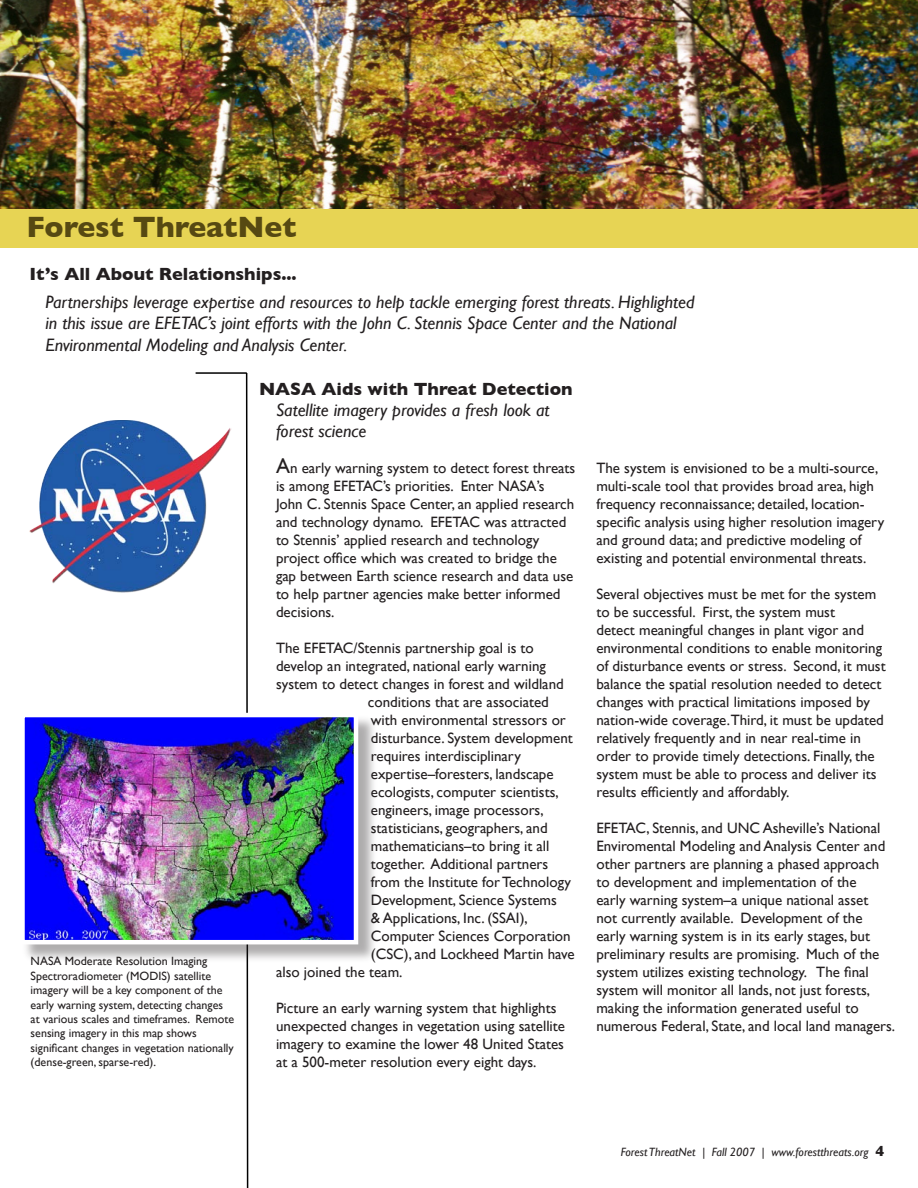
<style>
.page{position:relative;width:918px;height:1188px;background:#fff}
.page>*{position:absolute;margin:0;border:0;box-sizing:border-box;transform-origin:0 0}
.t1{font:700 30px "Gill Sans";color:#564912}
.t2{font:italic 18px/21.6px "Gill Sans";color:#231f20}
.t3{font:700 18px "Gill Sans";color:#231f20}
.t4{font:15px/18px "Gill Sans";color:#231f20}
.t5{font:12px/14.4px "Gill Sans";color:#231f20}
.t6{font:italic 12px "Gill Sans";color:#231f20}
.s1{font-size:21px}
.s2{font-weight:700;font-style:normal;font-size:15px}
</style>
<div class="page">
<img style="left:0;top:0;width:918px;height:209px">
<hr style="left:196px;top:372px;width:51px;height:2px;background:#000">
<svg style="left:245px;top:372px;width:4px;height:816px"></svg>
<div style="left:0;top:209px;width:918px;height:39px;background:#e7d454"></div>
<img style="left:29px;top:420px;width:202px;height:172px">
<div style="left:22px;top:714px;width:356px;height:251px;background:#231f20;opacity:.37"></div>
<img style="left:25px;top:718px;width:328px;height:221px">
<div style="left:20px;top:713px;width:338px;height:231px;border:4px solid #fff"></div>
<h1 class="t1" style="left:26px;top:209px;width:272px">Forest ThreatNet</h1>
<p class="t3" style="left:29px;top:264px;width:269px">It’s All About Relationships...</p>
<p class="t2" style="left:46px;top:291px;width:651px">Partnerships leverage expertise and resources to help tackle emerging forest threats. Highlighted in this issue are EFETAC’s joint efforts with the John C. Stennis Space Center and the National<br>Environmental Modeling and Analysis Center.</p>
<p class="t5" style="left:31px;top:954px;width:205px">NASA Moderate Resolution Imaging Spectroradiometer (MODIS) satellite imagery will be a key component of the early warning system, detecting changes at various scales and timeframes. Remote sensing imagery in this map shows significant changes in vegetation nationally (dense-green, sparse-red).</p>
<p class="t3" style="left:259px;top:379px;width:315px">NASA Aids with Threat Detection</p>
<p class="t2" style="left:276px;top:399px;width:275px">Satellite imagery provides a fresh look at forest science</p>
<p class="t4" style="left:276px;top:459px;width:301px"><span class="s1">A</span>n early warning system to detect forest threats is among EFETAC’s priorities. Enter NASA’s<br>John C. Stennis Space Center, an applied research and technology dynamo. EFETAC was attracted to Stennis’ applied research and technology project office which was created to bridge the gap between Earth science research and data use to help partner agencies make better informed decisions.</p>
<p class="t4" style="left:276px;top:639px;width:259px">The EFETAC/Stennis partnership goal is to</p>
<p class="t4" style="left:276px;top:657px;width:271px">develop an integrated, national early warning</p>
<p class="t4" style="left:276px;top:675px;width:289px">system to detect changes in forest and wildland</p>
<p class="t4" style="left:368px;top:693px;width:183px">conditions that are associated</p>
<p class="t4" style="left:371px;top:711px;width:197px">with environmental stressors or</p>
<p class="t4" style="left:371px;top:729px;width:204px">disturbance. System development</p>
<p class="t4" style="left:371px;top:747px;width:152px">requires interdisciplinary</p>
<p class="t4" style="left:371px;top:765px;width:184px">expertise–foresters, landscape</p>
<p class="t4" style="left:371px;top:783px;width:189px">ecologists, computer scientists,</p>
<p class="t4" style="left:371px;top:801px;width:174px">engineers, image processors,</p>
<p class="t4" style="left:371px;top:819px;width:178px">statisticians, geographers, and</p>
<p class="t4" style="left:371px;top:837px;width:180px">mathematicians–to bring it all</p>
<p class="t4" style="left:371px;top:855px;width:179px">together. Additional partners</p>
<p class="t4" style="left:371px;top:873px;width:202px">from the Institute for Technology</p>
<p class="t4" style="left:371px;top:891px;width:187px">Development, Science Systems</p>
<p class="t4" style="left:371px;top:909px;width:158px">&amp; Applications, Inc. (SSAI),</p>
<p class="t4" style="left:371px;top:927px;width:201px">Computer Sciences Corporation</p>
<p class="t4" style="left:371px;top:945px;width:205px">(CSC), and Lockheed Martin have</p>
<p class="t4" style="left:276px;top:963px;width:128px">also joined the team.</p>
<p class="t4" style="left:276px;top:999px;width:291px">Picture an early warning system that highlights unexpected changes in vegetation using satellite imagery to examine the lower 48 United States at a 500-meter resolution every eight days.</p>
<p class="t4" style="left:596px;top:459px;width:289px">The system is envisioned to be a multi-source, multi-scale tool that provides broad area, high frequency reconnaissance; detailed, location&shy;specific analysis using higher resolution imagery and ground data; and predictive modeling of existing and potential environmental threats.</p>
<p class="t4" style="left:596px;top:585px;width:291px">Several objectives must be met for the system to be successful. First, the system must<br>detect meaningful changes in plant vigor and environmental conditions to enable monitoring of disturbance events or stress. Second, it must balance the spatial resolution needed to detect changes with practical limitations imposed by nation-wide coverage.Third, it must be updated relatively frequently and in near real-time in order to provide timely detections. Finally, the system must be able to process and deliver its results efficiently and affordably.</p>
<p class="t4" style="left:596px;top:819px;width:300px">EFETAC, Stennis, and UNC Asheville’s National Enviromental Modeling and Analysis Center and other partners are planning a phased approach to development and implementation of the<br>early warning system–a unique national asset<br>not currently available. Development of the early warning system is in its early stages, but preliminary results are promising. Much of the system utilizes existing technology. The final system will monitor all lands, not just forests, making the information generated useful to numerous Federal, State, and local land managers.</p>
<p class="t6" style="left:621px;top:1145px;width:265px">Forest ThreatNet | Fall 2007 | www.forestthreats.org <span class="s2">4</span></p>
</div>
